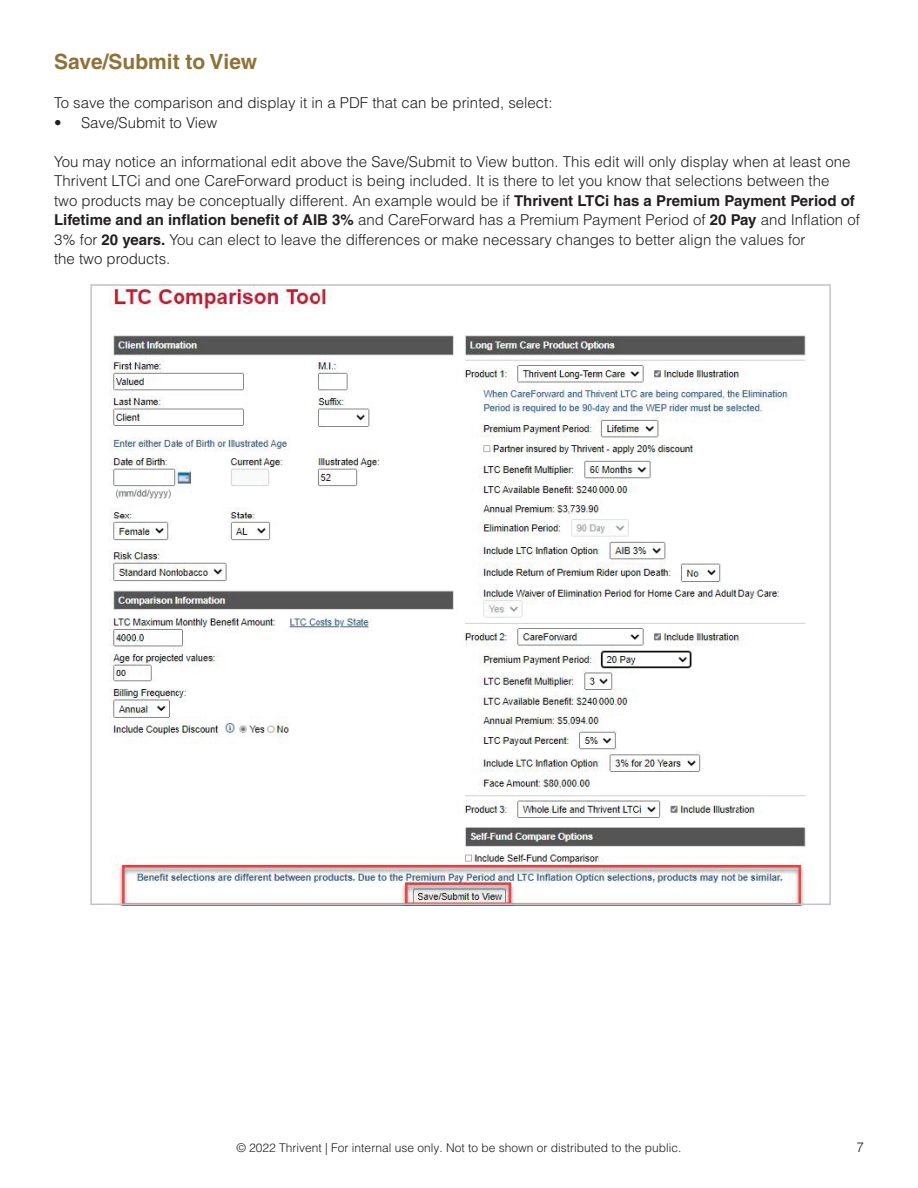
<style>
.page{position:relative;width:918px;height:1188px;background:#fff}
.page>*{position:absolute;margin:0;border:0;box-sizing:border-box;transform-origin:0 0}
.t1{font:700 21px "Helvetica LT Pro";color:#8e7238}
.t2{font:300 15px "Helvetica LT Pro";color:#231f20}
.t3{font:300 13.5px "Helvetica LT Pro";color:#231f20}
.t4{font:300 12px "Helvetica LT Pro";color:#231f20}
.s1{font-weight:700}
</style>
<div class="page">
<img style="left:109px;top:287px;width:697px;height:615px">
<p class="t1" style="left:54px;top:49px;width:205px">Save/Submit to View</p>
<p class="t2" style="left:54px;top:93px;width:500px">To save the comparison and display it in a PDF that can be printed, select:</p>
<p class="t2" style="left:54px;top:113px;width:165px">• Save/Submit to View</p>
<p class="t2" style="left:54px;top:152px;width:798px">You may notice an informational edit above the Save/Submit to View button. This edit will only display when at least one</p>
<p class="t2" style="left:54px;top:171px;width:777px">Thrivent LTCi and one CareForward product is being included. It is there to let you know that selections between the</p>
<p class="t2" style="left:54px;top:191px;width:802px">two products may be conceptually different. An example would be if <span class="s1">Thrivent LTCi has a Premium Payment Period of</span></p>
<p class="t2" style="left:54px;top:210px;width:807px"><span class="s1">Lifetime and an inflation benefit of AIB 3%</span> and CareForward has a Premium Payment Period of <span class="s1">20 Pay</span> and Inflation of</p>
<p class="t2" style="left:54px;top:230px;width:753px">3% for <span class="s1">20 years.</span> You can elect to leave the differences or make necessary changes to better align the values for</p>
<p class="t2" style="left:54px;top:249px;width:118px">the two products.</p>
<p class="t4" style="left:236px;top:1140px;width:447px">© 2022 Thrivent | For internal use only. Not to be shown or distributed to the public.</p>
<p class="t3" style="left:856px;top:1139px;width:9px">7</p>
</div>
